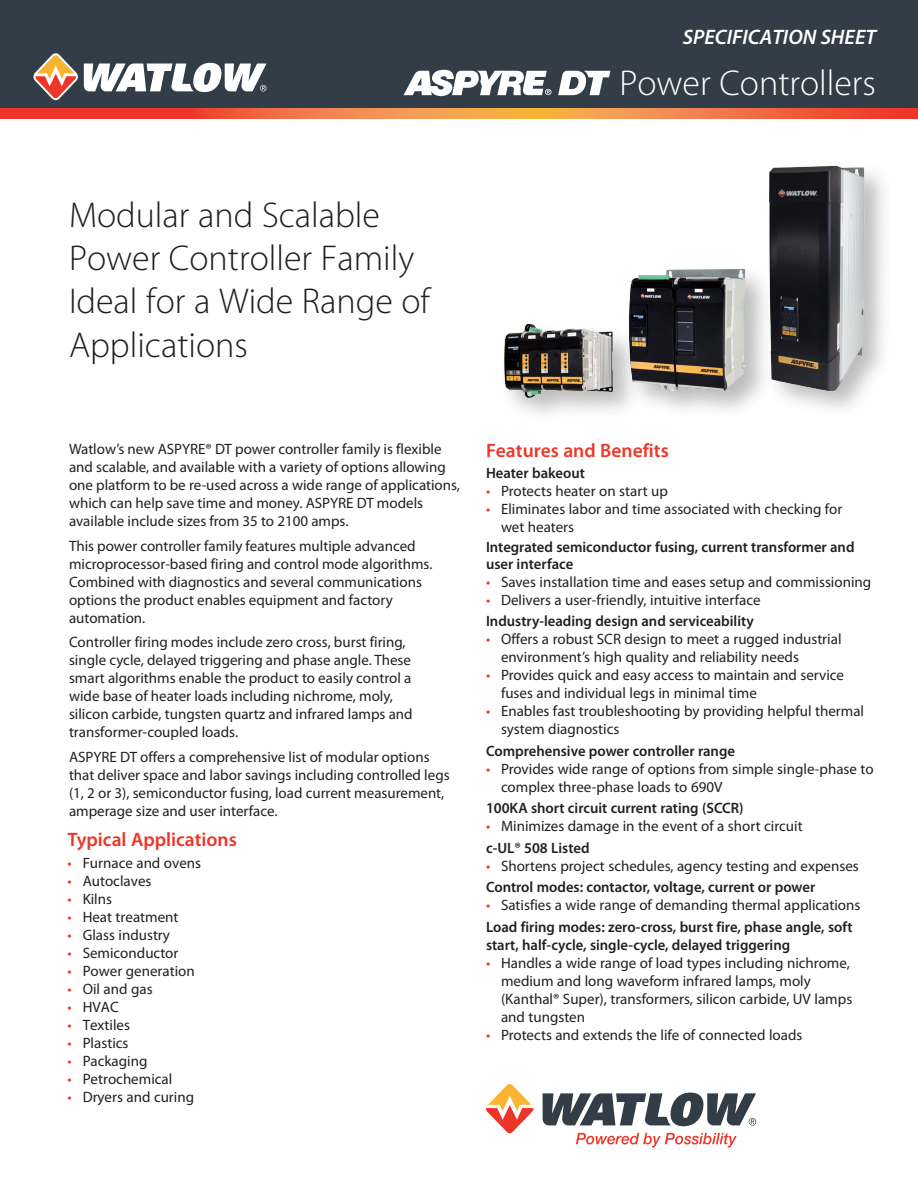
<style>
.page{position:relative;width:918px;height:1188px;background:#fff}
.page>*{position:absolute;margin:0;border:0;box-sizing:border-box;transform-origin:0 0}
.t1{font:300 36px/43.2px "Myriad Pro";color:#231f20}
.t2{font:300 36px "Myriad Pro";color:#fff}
.t3{font:italic 600 21px "Myriad Pro";color:#fff}
.t4{font:600 19.5px "Myriad Pro";color:#ee3829}
.t5{font:600 19.5px "Myriad Pro";color:#ee3529}
.Bullet_Text{font:15px/18px "Myriad Pro";color:#231f20}
.Bullet_Text-2{font:600 15px/16.5px "Myriad Pro";color:#231f20}
.s1{color:#ee3529}
</style>
<div class="page">
<div style="left:0;top:0;width:918px;height:108px;background:#323d47"></div>
<svg style="left:84px;top:63px;width:183px;height:29px"></svg>
<svg style="left:33px;top:53px;width:45px;height:47px"></svg>
<svg style="left:0;top:108px;width:918px;height:11px;background:#f16e3f"></svg>
<svg style="left:543px;top:1093px;width:213px;height:33px"></svg>
<svg style="left:486px;top:1084px;width:48px;height:50px"></svg>
<svg style="left:576px;top:1133px;width:161px;height:14px"></svg>
<div style="left:764px;top:161px;width:129px;height:258px;background:#231f20;opacity:.3"></div>
<img style="left:764px;top:161px;width:108px;height:243px">
<div style="left:624px;top:264px;width:150px;height:156px;background:#231f20;opacity:.3"></div>
<img style="left:629px;top:269px;width:117px;height:122px">
<div style="left:499px;top:320px;width:143px;height:105px;background:#231f20;opacity:.3"></div>
<img style="left:499px;top:320px;width:122px;height:84px">
<svg style="left:558px;top:71px;width:52px;height:24px"></svg>
<svg style="left:404px;top:70px;width:147px;height:27px"></svg>
<p class="t3" style="left:683px;top:24px;width:195px">SPECIFICATION SHEET</p>
<p class="t2" style="left:619px;top:64px;width:258px">Power Controllers</p>
<p class="t1" style="left:69px;top:194px;width:363px">Modular and Scalable<br>Power Controller Family<br>Ideal for a Wide Range of<br>Applications</p>
<p class="Bullet_Text" style="left:69px;top:439px;width:393px">Watlow’s new ASPYRE® DT power controller family is flexible and scalable, and available with a variety of options allowing one platform to be re-used across a wide range of applications, which can help save time and money. ASPYRE DT models available include sizes from 35 to 2100 amps.</p>
<p class="Bullet_Text" style="left:69px;top:536px;width:365px">This power controller family features multiple advanced microprocessor-based firing and control mode algorithms.<br>Combined with diagnostics and several communications options the product enables equipment and factory automation.</p>
<p class="Bullet_Text" style="left:69px;top:633px;width:345px">Controller firing modes include zero cross, burst firing, single cycle, delayed triggering and phase angle. These smart algorithms enable the product to easily control a wide base of heater loads including nichrome, moly, silicon carbide, tungsten quartz and infrared lamps and transformer-coupled loads.</p>
<p class="Bullet_Text" style="left:69px;top:748px;width:382px">ASPYRE DT offers a comprehensive list of modular options that deliver space and labor savings including controlled legs (1, 2 or 3), semiconductor fusing, load current measurement, amperage size and user interface.</p>
<p class="t5" style="left:68px;top:827px;width:171px">Typical Applications</p>
<p class="Bullet_Text" style="left:68px;top:853px;width:135px"><span class="s1">•</span> Furnace and ovens</p>
<p class="Bullet_Text" style="left:68px;top:871px;width:85px"><span class="s1">•</span> Autoclaves</p>
<p class="Bullet_Text" style="left:68px;top:889px;width:46px"><span class="s1">•</span> Kilns</p>
<p class="Bullet_Text" style="left:68px;top:907px;width:113px"><span class="s1">•</span> Heat treatment</p>
<p class="Bullet_Text" style="left:68px;top:925px;width:104px"><span class="s1">•</span> Glass industry</p>
<p class="Bullet_Text" style="left:68px;top:943px;width:112px"><span class="s1">•</span> Semiconductor</p>
<p class="Bullet_Text" style="left:68px;top:961px;width:129px"><span class="s1">•</span> Power generation</p>
<p class="Bullet_Text" style="left:68px;top:979px;width:87px"><span class="s1">•</span> Oil and gas</p>
<p class="Bullet_Text" style="left:68px;top:997px;width:53px"><span class="s1">•</span> HVAC</p>
<p class="Bullet_Text" style="left:68px;top:1015px;width:64px"><span class="s1">•</span> Textiles</p>
<p class="Bullet_Text" style="left:68px;top:1033px;width:63px"><span class="s1">•</span> Plastics</p>
<p class="Bullet_Text" style="left:68px;top:1051px;width:81px"><span class="s1">•</span> Packaging</p>
<p class="Bullet_Text" style="left:68px;top:1069px;width:106px"><span class="s1">•</span> Petrochemical</p>
<p class="Bullet_Text" style="left:68px;top:1087px;width:128px"><span class="s1">•</span> Dryers and curing</p>
<p class="t4" style="left:486px;top:438px;width:184px"><span class="s1">Featur</span>es and Benefit<span class="s1">s</span></p>
<p class="Bullet_Text-2" style="left:486px;top:465px;width:100px">Heater bakeout</p>
<p class="Bullet_Text" style="left:486px;top:482px;width:183px"><span class="s1">•</span> Protects heater on start up</p>
<p class="Bullet_Text" style="left:501px;top:500px;width:343px;text-indent:-15px"><span class="s1">•</span> Eliminates labor and time associated with checking for wet heaters</p>
<p class="Bullet_Text-2" style="left:486px;top:539px;width:370px">Integrated semiconductor fusing, current transformer and user interface</p>
<p class="Bullet_Text" style="left:486px;top:572px;width:387px"><span class="s1">•</span> Saves installation time and eases setup and commissioning</p>
<p class="Bullet_Text" style="left:486px;top:590px;width:276px"><span class="s1">•</span> Delivers a user-friendly, intuitive interface</p>
<p class="Bullet_Text-2" style="left:486px;top:613px;width:269px">Industry-leading design and serviceability</p>
<p class="Bullet_Text" style="left:501px;top:630px;width:342px;text-indent:-15px"><span class="s1">•</span> Offers a robust SCR design to meet a rugged industrial environment’s high quality and reliability needs</p>
<p class="Bullet_Text" style="left:501px;top:666px;width:345px;text-indent:-15px"><span class="s1">•</span> Provides quick and easy access to maintain and service fuses and individual legs in minimal time</p>
<p class="Bullet_Text" style="left:501px;top:702px;width:365px;text-indent:-15px"><span class="s1">•</span> Enables fast troubleshooting by providing helpful thermal system diagnostics</p>
<p class="Bullet_Text-2" style="left:486px;top:742px;width:251px">Comprehensive power controller range</p>
<p class="Bullet_Text" style="left:501px;top:759px;width:374px;text-indent:-15px"><span class="s1">•</span> Provides wide range of options from simple single-phase to complex three-phase loads to 690V</p>
<p class="Bullet_Text-2" style="left:486px;top:800px;width:259px">100KA short circuit current rating (SCCR)</p>
<p class="Bullet_Text" style="left:486px;top:817px;width:318px"><span class="s1">•</span> Minimizes damage in the event of a short circuit</p>
<p class="Bullet_Text-2" style="left:486px;top:839px;width:105px">c-UL® 508 Listed</p>
<p class="Bullet_Text" style="left:486px;top:856px;width:374px"><span class="s1">•</span> Shortens project schedules, agency testing and expenses</p>
<p class="Bullet_Text-2" style="left:486px;top:879px;width:331px">Control modes: contactor, voltage, current or power</p>
<p class="Bullet_Text" style="left:486px;top:896px;width:376px"><span class="s1">•</span> Satisfies a wide range of demanding thermal applications</p>
<p class="Bullet_Text-2" style="left:486px;top:917px;width:368px;line-height:18px">Load firing modes: zero-cross, burst fire, phase angle, soft start, half-cycle, single-cycle, delayed triggering</p>
<p class="Bullet_Text" style="left:501px;top:954px;width:353px;text-indent:-15px"><span class="s1">•</span> Handles a wide range of load types including nichrome, medium and long waveform infrared lamps, moly (Kanthal® Super), transformers, silicon carbide, UV lamps and tungsten</p>
<p class="Bullet_Text" style="left:486px;top:1026px;width:318px"><span class="s1">•</span> Protects and extends the life of connected loads</p>
</div>
